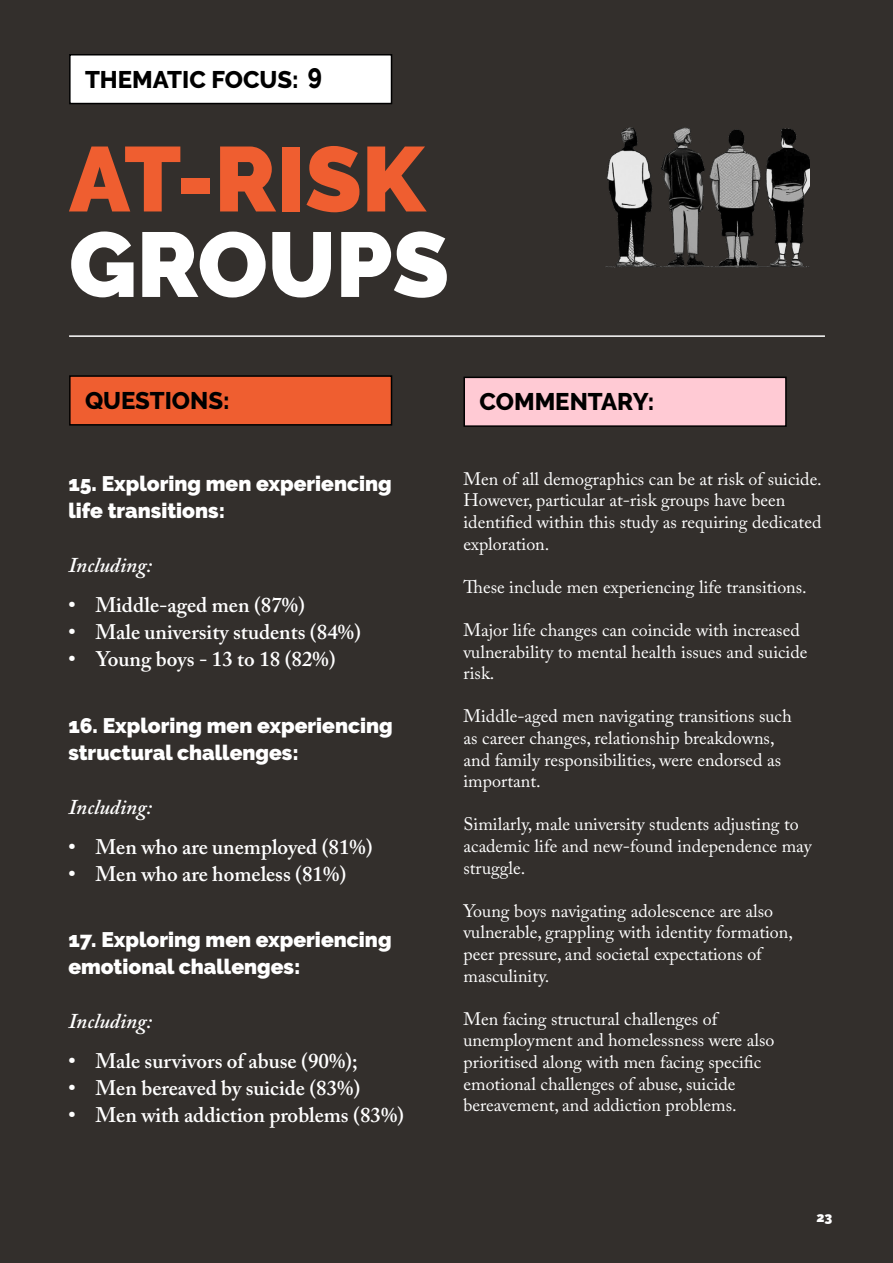
<style>
.page{position:relative;width:893px;height:1263px;background:#332f2c}
.page>*{position:absolute;margin:0;border:0;box-sizing:border-box;transform-origin:0 0}
.t1{font:900 91.5px "Raleway";color:#ef5e30}
.t2{font:900 91.5px "Raleway";color:#fff}
.t3{font:800 28.05px "Raleway";color:#000;scale:.85 1}
.t4{font:800 24px "Raleway";color:#000}
.t5{font:600 21px "Adobe Caslon Pro";color:#fff}
.t6{font:900 21px/27px "Raleway";color:#fff}
.t7{font:italic 600 21px "Adobe Caslon Pro";color:#fff}
.t8{font:18px/21.6px "Adobe Caslon Pro";color:#fff}
.t9{font:900 13.5px "Raleway";color:#fff}
</style>
<div class="page">
<hr style="left:0;top:0;width:1px;height:1263px;background:#ffcad4">
<hr style="left:69px;top:335px;width:756px;height:2px;background:#fff">
<div style="left:69px;top:375px;width:323px;height:51px;background:#ef5e30;border:2px solid #000"></div>
<div style="left:69px;top:54px;width:323px;height:50px;background:#fff;border:2px solid #000"></div>
<img style="left:605px;top:127px;width:205px;height:141px">
<div style="left:463px;top:377px;width:324px;height:50px;background:#ffcad4;border:2px solid #000"></div>
<h3 class="t4" style="left:85px;top:66px;width:215px">THEMATIC FOCUS:</h3>
<h2 class="t3" style="left:308px;top:59px;width:18px">9</h2>
<h1 class="t1" style="left:69px;top:126px;width:357px">AT-RISK</h1>
<h1 class="t2" style="left:69px;top:212px;width:381px">GROUPS</h1>
<h3 class="t4" style="left:85px;top:387px;width:146px">QUESTIONS:</h3>
<p class="t6" style="left:68px;top:470px;width:325px">15. Exploring men experiencing life transitions:</p>
<p class="t7" style="left:68px;top:553px;width:85px">Including:</p>
<p class="t5" style="left:68px;top:592px;width:238px">• Middle-aged men (87%)</p>
<p class="t5" style="left:68px;top:619px;width:294px">• Male university students (84%)</p>
<p class="t5" style="left:68px;top:646px;width:269px">• Young boys - 13 to 18 (82%)</p>
<p class="t6" style="left:68px;top:712px;width:326px">16. Exploring men experiencing structural challenges:</p>
<p class="t7" style="left:68px;top:794px;width:85px">Including:</p>
<p class="t5" style="left:68px;top:834px;width:306px">• Men who are unemployed (81%)</p>
<p class="t5" style="left:68px;top:861px;width:279px">• Men who are homeless (81%)</p>
<p class="t6" style="left:68px;top:926px;width:325px">17. Exploring men experiencing emotional challenges:</p>
<p class="t7" style="left:68px;top:1009px;width:85px">Including:</p>
<p class="t5" style="left:68px;top:1048px;width:291px">• Male survivors of abuse (90%);</p>
<p class="t5" style="left:68px;top:1075px;width:294px">• Men bereaved by suicide (83%)</p>
<p class="t5" style="left:68px;top:1102px;width:337px">• Men with addiction problems (83%)</p>
<h3 class="t4" style="left:479px;top:388px;width:177px">COMMENTARY:</h3>
<p class="t8" style="left:463px;top:468px;width:360px">Men of all demographics can be at risk of suicide.<br>However, particular at-risk groups have been identified within this study as requiring dedicated exploration.</p>
<p class="t8" style="left:463px;top:576px;width:345px">These include men experiencing life transitions.</p>
<p class="t8" style="left:463px;top:619px;width:345px">Major life changes can coincide with increased vulnerability to mental health issues and suicide risk.</p>
<p class="t8" style="left:463px;top:705px;width:330px">Middle-aged men navigating transitions such as career changes, relationship breakdowns, and family responsibilities, were endorsed as important.</p>
<p class="t8" style="left:463px;top:813px;width:350px">Similarly, male university students adjusting to academic life and new-found independence may struggle.</p>
<p class="t8" style="left:463px;top:900px;width:331px">Young boys navigating adolescence are also vulnerable, grappling with identity formation, peer pressure, and societal expectations of masculinity.</p>
<p class="t8" style="left:463px;top:1008px;width:313px">Men facing structural challenges of unemployment and homelessness were also prioritised along with men facing specific emotional challenges of abuse, suicide bereavement, and addiction problems.</p>
<p class="t9" style="left:816px;top:1209px;width:17px">23</p>
</div>
